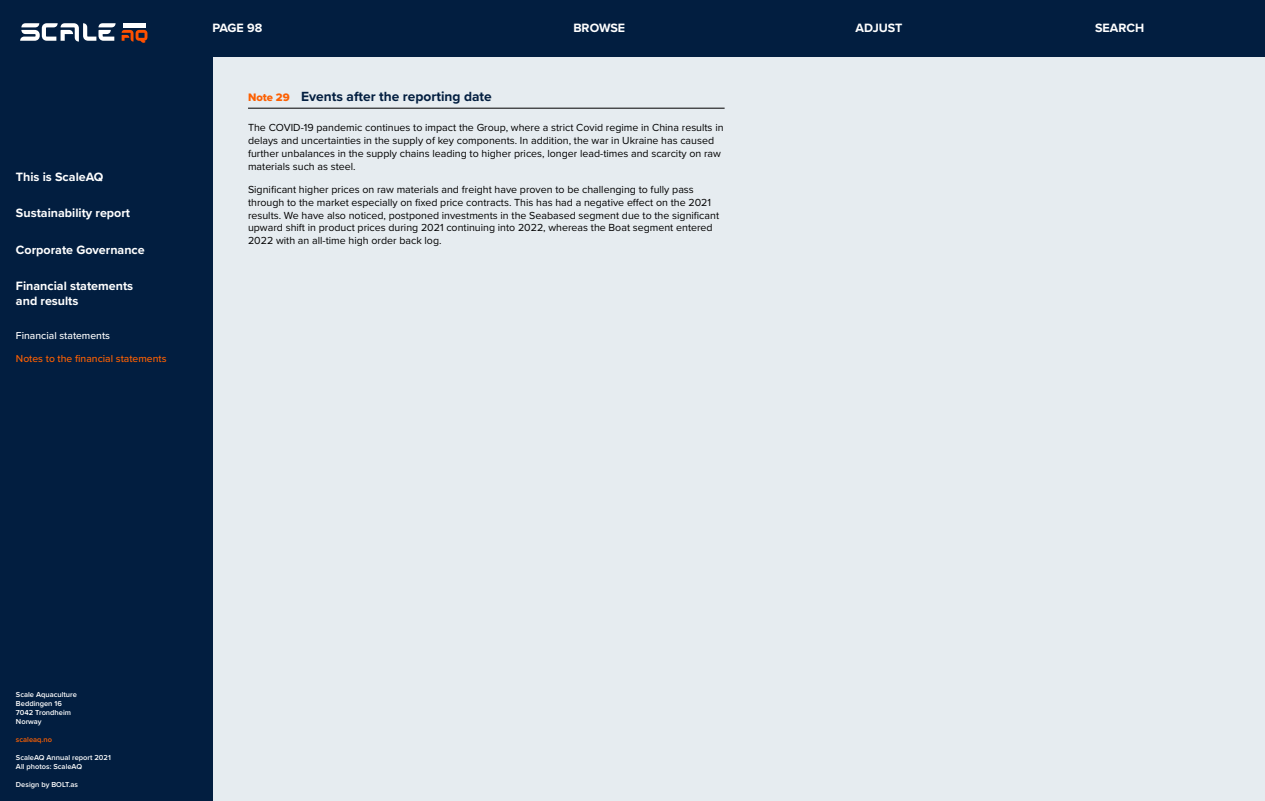
<style>
.page{position:relative;width:1265px;height:801px;background:#fff}
.page>*{position:absolute;margin:0;border:0;box-sizing:border-box;transform-origin:0 0}
.t1{font:700 13.75px "Proxima Nova";color:#021e40}
.t2{font:700 12.5px/15px "Proxima Nova";color:#fff}
.t3{font:10.62px/12.8px "Proxima Nova";color:#000}
.t4{font:500 10.38px "Proxima Nova";color:#fd6002}
.t5{font:500 10.38px "Proxima Nova";color:#fff}
.t6{font:600 7.5px/9px "Proxima Nova";color:#fff}
.t7{font:600 7.5px "Proxima Nova";color:#fd6002}
.s1{font-family:"Proxima Nova Extrabld";font-weight:400;font-size:11.25px;color:#fd6002}
</style>
<div class="page">
<div style="left:213px;top:56px;width:1052px;height:745px;background:#e6ecf0"></div>
<div style="left:0;top:57px;width:213px;height:744px;background:#021e40"></div>
<div style="left:0;top:0;width:1265px;height:57px;background:#021e40"></div>
<svg style="left:20px;top:23px;width:96px;height:19px"></svg>
<hr style="left:123px;top:23px;width:23px;height:4px;background:#fff">
<svg style="left:122px;top:30px;width:25px;height:13px"></svg>
<hr style="left:248px;top:108px;width:477px;height:1px;background:#000">
<p class="t2" style="left:16px;top:169px;width:89px">This is ScaleAQ</p>
<p class="t2" style="left:16px;top:205px;width:116px">Sustainability report</p>
<p class="t2" style="left:16px;top:242px;width:130px">Corporate Governance</p>
<p class="t2" style="left:16px;top:278px;width:119px">Financial statements and results</p>
<p class="t5" style="left:16px;top:327px;width:96px">Financial statements</p>
<p class="t4" style="left:16px;top:351px;width:152px">Notes to the financial statements</p>
<p class="t2" style="left:213px;top:20px;width:51px">PAGE 98</p>
<p class="t2" style="left:573px;top:20px;width:53px">BROWSE</p>
<p class="t2" style="left:855px;top:20px;width:49px">ADJUST</p>
<p class="t2" style="left:1095px;top:20px;width:51px">SEARCH</p>
<p class="t1" style="left:248px;top:86px;width:245px"><span class="s1">Note 29</span> Events after the reporting date</p>
<p class="t3" style="left:248px;top:121px;width:477px">The COVID-19 pandemic continues to impact the Group, where a strict Covid regime in China results in delays and uncertainties in the supply of key components. In addition, the war in Ukraine has caused further unbalances in the supply chains leading to higher prices, longer lead-times and scarcity on raw materials such as steel.</p>
<p class="t3" style="left:248px;top:183px;width:473px">Significant higher prices on raw materials and freight have proven to be challenging to fully pass through to the market especially on fixed price contracts. This has had a negative effect on the 2021 results. We have also noticed, postponed investments in the Seabased segment due to the significant upward shift in product prices during 2021 continuing into 2022, whereas the Boat segment entered 2022 with an all-time high order back log.</p>
<p class="t6" style="left:16px;top:689px;width:62px">Scale Aquaculture<br>Beddingen 16<br>7042 Trondheim<br>Norway</p>
<p class="t7" style="left:16px;top:734px;width:38px">scaleaq.no</p>
<p class="t6" style="left:16px;top:752px;width:96px">ScaleAQ Annual report 2021<br>All photos: ScaleAQ</p>
<p class="t6" style="left:16px;top:779px;width:64px">Design by BOLT.as</p>
</div>
